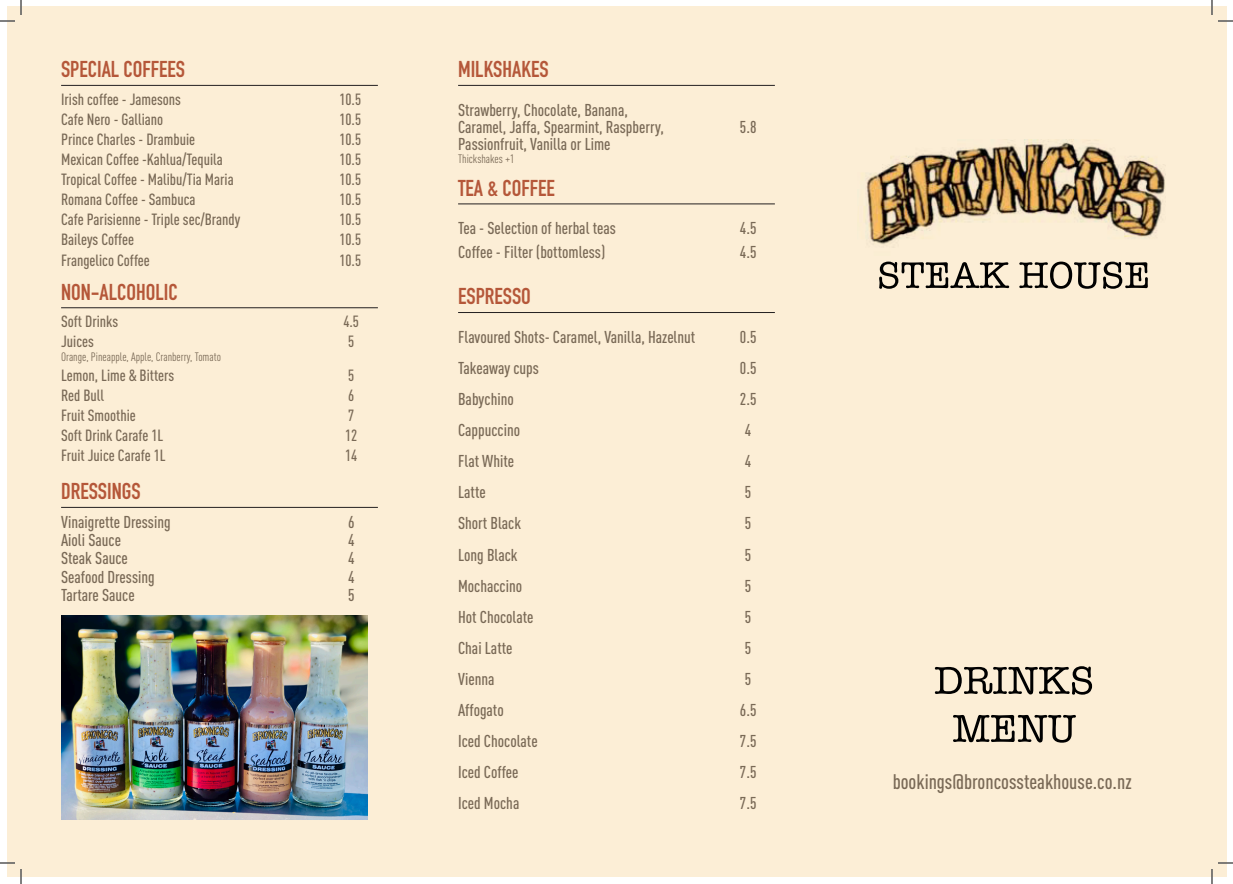
<style>
.page{position:relative;width:1233px;height:884px;background:#fff}
.page>*{position:absolute;margin:0;border:0;box-sizing:border-box;transform-origin:0 0}
.t1{font:700 22.6px "DIN Condensed";color:#b55739}
.t2{font:500 condensed 20.8px "DIN Pro";color:#796956}
.t3{font:500 condensed 17px/17px "DIN Pro";color:#796956}
.t4{font:500 condensed 16.1px "DIN Pro";color:#796956}
.t5{font:condensed 12px "DIN Pro";color:#796956}
</style>
<div class="page">
<div style="left:7px;top:7px;width:1219px;height:870px;background:#fceed6"></div>
<img style="left:864px;top:139px;width:302px;height:106px">
<svg style="left:879px;top:262px;width:130px;height:27px"></svg>
<svg style="left:1019px;top:262px;width:128px;height:27px"></svg>
<svg style="left:935px;top:666px;width:157px;height:29px"></svg>
<svg style="left:953px;top:715px;width:123px;height:28px"></svg>
<hr style="left:61px;top:85px;width:317px;height:1px;background:#231f20">
<hr style="left:61px;top:308px;width:317px;height:1px;background:#231f20">
<hr style="left:458px;top:204px;width:317px;height:1px;background:#231f20">
<hr style="left:458px;top:312px;width:317px;height:1px;background:#231f20">
<hr style="left:61px;top:507px;width:317px;height:1px;background:#231f20">
<hr style="left:458px;top:85px;width:317px;height:1px;background:#231f20">
<img style="left:61px;top:616px;width:307px;height:204px">
<svg style="left:1218px;top:20px;width:15px;height:2px"></svg>
<svg style="left:1218px;top:862px;width:15px;height:2px"></svg>
<svg style="left:0;top:0;width:22px;height:22px"></svg>
<svg style="left:0;top:862px;width:22px;height:22px"></svg>
<svg style="left:1211px;top:0;width:1px;height:15px"></svg>
<svg style="left:1211px;top:869px;width:1px;height:15px"></svg>
<p class="t1" style="left:61px;top:54px;width:125px">SPECIAL COFFEES</p>
<p class="t4" style="left:61px;top:87px;width:121px">Irish coffee - Jamesons</p>
<p class="t4" style="left:61px;top:107px;width:104px">Cafe Nero - Galliano</p>
<p class="t4" style="left:61px;top:127px;width:135px">Prince Charles - Drambuie</p>
<p class="t4" style="left:61px;top:148px;width:163px">Mexican Coffee -Kahlua/Tequila</p>
<p class="t4" style="left:61px;top:168px;width:174px">Tropical Coffee - Malibu/Tia Maria</p>
<p class="t4" style="left:61px;top:188px;width:136px">Romana Coffee - Sambuca</p>
<p class="t4" style="left:61px;top:208px;width:181px">Cafe Parisienne - Triple sec/Brandy</p>
<p class="t4" style="left:61px;top:228px;width:75px">Baileys Coffee</p>
<p class="t4" style="left:61px;top:248px;width:90px">Frangelico Coffee</p>
<p class="t1" style="left:61px;top:276px;width:118px">NON-ALCOHOLIC</p>
<p class="t4" style="left:61px;top:310px;width:59px">Soft Drinks</p>
<p class="t4" style="left:61px;top:330px;width:34px">Juices</p>
<p class="t5" style="left:61px;top:348px;width:161px">Orange, Pineapple, Apple, Cranberry, Tomato</p>
<p class="t4" style="left:61px;top:363px;width:115px">Lemon, Lime &amp; Bitters</p>
<p class="t4" style="left:61px;top:383px;width:45px">Red Bull</p>
<p class="t4" style="left:61px;top:403px;width:76px">Fruit Smoothie</p>
<p class="t4" style="left:61px;top:423px;width:104px">Soft Drink Carafe 1L</p>
<p class="t4" style="left:61px;top:443px;width:106px">Fruit Juice Carafe 1L</p>
<p class="t1" style="left:61px;top:476px;width:81px">DRESSINGS</p>
<p class="t3" style="left:61px;top:512px;width:111px">Vinaigrette Dressing</p>
<p class="t3" style="left:61px;top:530px;width:61px">Aioli Sauce</p>
<p class="t3" style="left:61px;top:548px;width:68px">Steak Sauce</p>
<p class="t3" style="left:61px;top:567px;width:95px">Seafood Dressing</p>
<p class="t3" style="left:61px;top:585px;width:75px">Tartare Sauce</p>
<p class="t4" style="left:339px;top:87px;width:23px">10.5</p>
<p class="t4" style="left:339px;top:107px;width:23px">10.5</p>
<p class="t4" style="left:339px;top:127px;width:23px">10.5</p>
<p class="t4" style="left:339px;top:148px;width:23px">10.5</p>
<p class="t4" style="left:339px;top:168px;width:23px">10.5</p>
<p class="t4" style="left:339px;top:188px;width:23px">10.5</p>
<p class="t4" style="left:339px;top:208px;width:23px">10.5</p>
<p class="t4" style="left:339px;top:228px;width:23px">10.5</p>
<p class="t4" style="left:339px;top:248px;width:23px">10.5</p>
<p class="t4" style="left:343px;top:310px;width:17px">4.5</p>
<p class="t4" style="left:348px;top:330px;width:8px">5</p>
<p class="t4" style="left:348px;top:363px;width:8px">5</p>
<p class="t4" style="left:348px;top:383px;width:8px">6</p>
<p class="t4" style="left:348px;top:403px;width:8px">7</p>
<p class="t4" style="left:345px;top:423px;width:14px">12</p>
<p class="t4" style="left:345px;top:443px;width:14px">14</p>
<p class="t3" style="left:348px;top:512px;width:8px">6</p>
<p class="t3" style="left:348px;top:530px;width:8px">4</p>
<p class="t3" style="left:348px;top:548px;width:8px">4</p>
<p class="t3" style="left:348px;top:567px;width:8px">4</p>
<p class="t3" style="left:348px;top:585px;width:8px">5</p>
<p class="t1" style="left:458px;top:54px;width:92px">MILKSHAKES</p>
<p class="t3" style="left:458px;top:100px;width:207px">Strawberry, Chocolate, Banana,<br>Caramel, Jaffa, Spearmint, Raspberry,<br>Passionfruit, Vanilla or Lime</p>
<p class="t5" style="left:458px;top:150px;width:58px">Thickshakes +1</p>
<p class="t1" style="left:458px;top:173px;width:98px">TEA &amp; COFFEE</p>
<p class="t3" style="left:458px;top:218px;width:159px">Tea - Selection of herbal teas</p>
<p class="t3" style="left:458px;top:242px;width:149px">Coffee - Filter (bottomless)</p>
<p class="t1" style="left:458px;top:281px;width:74px">ESPRESSO</p>
<p class="t3" style="left:458px;top:327px;width:239px">Flavoured Shots- Caramel, Vanilla, Hazelnut</p>
<p class="t3" style="left:458px;top:358px;width:82px">Takeaway cups</p>
<p class="t3" style="left:458px;top:389px;width:57px">Babychino</p>
<p class="t3" style="left:458px;top:420px;width:64px">Cappuccino</p>
<p class="t3" style="left:458px;top:451px;width:57px">Flat White</p>
<p class="t3" style="left:458px;top:482px;width:29px">Latte</p>
<p class="t3" style="left:458px;top:513px;width:65px">Short Black</p>
<p class="t3" style="left:458px;top:545px;width:61px">Long Black</p>
<p class="t3" style="left:458px;top:576px;width:66px">Mochaccino</p>
<p class="t3" style="left:458px;top:607px;width:77px">Hot Chocolate</p>
<p class="t3" style="left:458px;top:638px;width:56px">Chai Latte</p>
<p class="t3" style="left:458px;top:669px;width:38px">Vienna</p>
<p class="t3" style="left:458px;top:700px;width:47px">Affogato</p>
<p class="t3" style="left:458px;top:731px;width:81px">Iced Chocolate</p>
<p class="t3" style="left:458px;top:762px;width:62px">Iced Coffee</p>
<p class="t3" style="left:458px;top:793px;width:63px">Iced Mocha</p>
<p class="t3" style="left:740px;top:117px;width:18px">5.8</p>
<p class="t3" style="left:740px;top:218px;width:18px">4.5</p>
<p class="t3" style="left:740px;top:242px;width:18px">4.5</p>
<p class="t3" style="left:740px;top:327px;width:18px">0.5</p>
<p class="t3" style="left:740px;top:358px;width:18px">0.5</p>
<p class="t3" style="left:740px;top:389px;width:18px">2.5</p>
<p class="t3" style="left:745px;top:420px;width:8px">4</p>
<p class="t3" style="left:745px;top:451px;width:8px">4</p>
<p class="t3" style="left:745px;top:482px;width:8px">5</p>
<p class="t3" style="left:745px;top:513px;width:8px">5</p>
<p class="t3" style="left:745px;top:545px;width:8px">5</p>
<p class="t3" style="left:745px;top:576px;width:8px">5</p>
<p class="t3" style="left:745px;top:607px;width:8px">5</p>
<p class="t3" style="left:745px;top:638px;width:8px">5</p>
<p class="t3" style="left:745px;top:669px;width:8px">5</p>
<p class="t3" style="left:740px;top:700px;width:18px">6.5</p>
<p class="t3" style="left:740px;top:731px;width:18px">7.5</p>
<p class="t3" style="left:740px;top:762px;width:18px">7.5</p>
<p class="t3" style="left:740px;top:793px;width:18px">7.5</p>
<p class="t2" style="left:892px;top:766px;width:240px">bookings@broncossteakhouse.co.nz</p>
</div>
